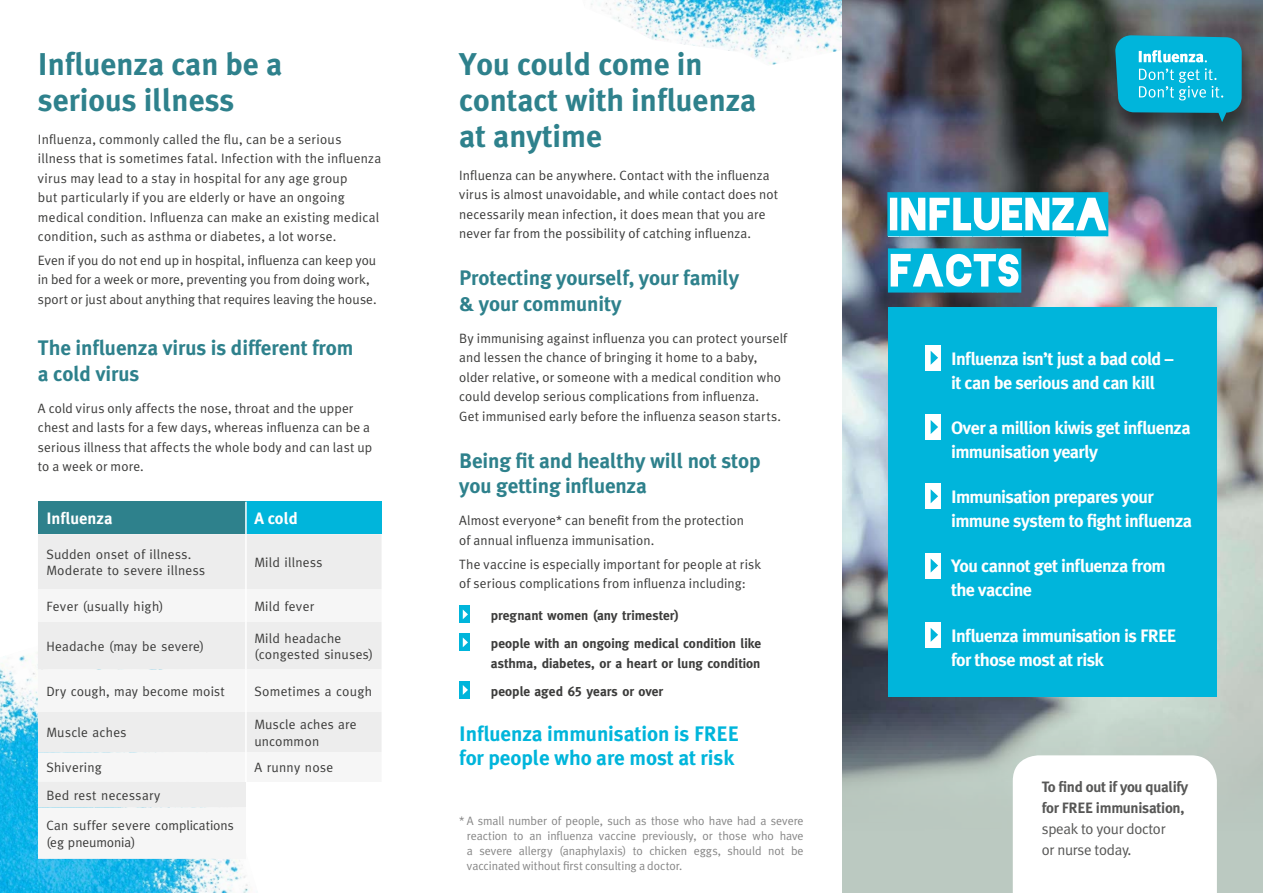
<style>
.page{position:relative;width:1263px;height:893px;background:#fff}
.page>*{position:absolute;margin:0;border:0;box-sizing:border-box;transform-origin:0 0}
.t1{font:52.65px/56.2px "Blackout 2 AM";color:#00b5db}
.t2{font:700 31.5px/36px "Meta Plus";color:#2e818c}
.t3{font:700 21px/25.5px "Meta Plus";letter-spacing:-.005em;color:#2e818c}
.t4{font:700 21px/24px "Meta Plus";letter-spacing:-.005em;color:#00b5db}
.t5{font:700 18px/24px "Meta Plus";letter-spacing:-.035em;color:#fff}
.t6{font:700 16.5px "Meta Plus";color:#fff}
.t7{font:700 15px/21.6px "Meta Plus";letter-spacing:-.02em;color:#575756}
.t8{font:15px/21px "Meta Plus Normal";letter-spacing:-.02em;color:#575756}
.t9{font:13.5px/19.5px "Meta Plus Normal";letter-spacing:.01em;color:#3c3c3b}
.t10{font:13.5px/16.5px "Meta";letter-spacing:.02em;color:#3c3c3b}
.t11{font:700 13.5px/28px "Meta";letter-spacing:.005em;color:#3c3c3b}
.t12{font:13.5px/16.5px "Meta";letter-spacing:-.005em;color:#3c3c3b}
.t13{font:12.15px/15px "Meta Plus Normal";letter-spacing:-.005em;color:#878787;text-align:justify}
.s1{font-family:"Meta Bold Caps";font-weight:400}
</style>
<div class="page">
<img style="left:591px;top:0;width:251px;height:65px">
<img style="left:0;top:652px;width:249px;height:241px">
<div style="left:842px;top:0;width:421px;height:893px;background:#bbc9c1"></div>
<img style="left:842px;top:0;width:421px;height:830px">
<div style="left:38px;top:502px;width:208px;height:32px;background:#2e818c"></div>
<div style="left:246px;top:502px;width:136px;height:32px;background:#00b5db"></div>
<div style="left:38px;top:534px;width:344px;height:55px;background:#ededed"></div>
<svg style="left:38px;top:621px;width:344px;height:238px"></svg>
<hr style="left:245px;top:502px;width:2px;height:32px;background:#fff">
<hr style="left:245px;top:534px;width:2px;height:55px;background:#fff">
<hr style="left:245px;top:589px;width:2px;height:33px;background:#fff">
<hr style="left:245px;top:622px;width:2px;height:47px;background:#fff">
<hr style="left:245px;top:669px;width:2px;height:43px;background:#fff">
<hr style="left:245px;top:712px;width:2px;height:40px;background:#fff">
<hr style="left:245px;top:752px;width:2px;height:30px;background:#fff">
<div style="left:459px;top:605px;width:11px;height:18px;background:#00b5db"></div>
<svg style="left:463px;top:609px;width:5px;height:10px"></svg>
<div style="left:459px;top:633px;width:11px;height:18px;background:#00b5db"></div>
<svg style="left:463px;top:637px;width:5px;height:10px"></svg>
<div style="left:459px;top:681px;width:11px;height:18px;background:#00b5db"></div>
<svg style="left:463px;top:685px;width:5px;height:10px"></svg>
<div style="left:1013px;top:755px;width:204px;height:138px;background:#fff"></div>
<div style="left:888px;top:307px;width:329px;height:390px;background:#00b5db"></div>
<div style="left:925px;top:345px;width:16px;height:26px;background:#fff"></div>
<svg style="left:931px;top:351px;width:7px;height:14px"></svg>
<div style="left:925px;top:414px;width:16px;height:26px;background:#fff"></div>
<svg style="left:931px;top:420px;width:7px;height:14px"></svg>
<div style="left:925px;top:483px;width:16px;height:26px;background:#fff"></div>
<svg style="left:931px;top:489px;width:7px;height:14px"></svg>
<div style="left:925px;top:553px;width:16px;height:25px;background:#fff"></div>
<svg style="left:931px;top:559px;width:7px;height:13px"></svg>
<div style="left:925px;top:622px;width:16px;height:26px;background:#fff"></div>
<svg style="left:931px;top:628px;width:7px;height:14px"></svg>
<div style="left:888px;top:197px;width:218px;height:39px;background:#fff"></div>
<div style="left:888px;top:252px;width:132px;height:39px;background:#fff"></div>
<div style="left:1102px;top:31px;width:157px;height:116px;background:#000;opacity:.5"></div>
<svg style="left:1115px;top:35px;width:127px;height:87px;background:#1da8c6"></svg>
<h2 class="t2" style="left:38px;top:46px;width:246px">Influenza can be a serious illness</h2>
<p class="t9" style="left:38px;top:129px;width:345px">Influenza, commonly called the flu, can be a serious illness that is sometimes fatal. Infection with the influenza virus may lead to a stay in hospital for any age group<br>but particularly if you are elderly or have an ongoing medical condition. Influenza can make an existing medical condition, such as asthma or diabetes, a lot worse.</p>
<p class="t9" style="left:38px;top:250px;width:340px">Even if you do not end up in hospital, influenza can keep you in bed for a week or more, preventing you from doing work, sport or just about anything that requires leaving the house.</p>
<h3 class="t3" style="left:38px;top:335px;width:317px">The influenza virus is different from a cold virus</h3>
<p class="t9" style="left:38px;top:398px;width:336px">A cold virus only affects the nose, throat and the upper chest and lasts for a few days, whereas influenza can be a serious illness that affects the whole body and can last up to a week or more.</p>
<p class="t6" style="left:46px;top:509px;width:68px">Influenza</p>
<p class="t6" style="left:254px;top:509px;width:45px">A cold</p>
<p class="t10" style="left:46px;top:546px;width:160px">Sudden onset of illness.<br>Moderate to severe illness</p>
<p class="t10" style="left:254px;top:554px;width:70px">Mild illness</p>
<p class="t10" style="left:46px;top:598px;width:119px">Fever (usually high)</p>
<p class="t10" style="left:254px;top:598px;width:61px">Mild fever</p>
<p class="t10" style="left:46px;top:638px;width:159px">Headache (may be severe)</p>
<p class="t10" style="left:254px;top:630px;width:120px">Mild headache (congested sinuses)</p>
<p class="t10" style="left:46px;top:683px;width:180px">Dry cough, may become moist</p>
<p class="t10" style="left:254px;top:683px;width:119px">Sometimes a cough</p>
<p class="t10" style="left:46px;top:724px;width:82px">Muscle aches</p>
<p class="t10" style="left:254px;top:716px;width:104px">Muscle aches are uncommon</p>
<p class="t10" style="left:46px;top:759px;width:57px">Shivering</p>
<p class="t10" style="left:254px;top:759px;width:80px">A runny nose</p>
<p class="t10" style="left:46px;top:787px;width:116px">Bed rest necessary</p>
<p class="t12" style="left:46px;top:817px;width:189px">Can suffer severe complications (eg pneumonia)</p>
<h2 class="t2" style="left:459px;top:46px;width:299px">You could come in contact with influenza at anytime</h2>
<p class="t9" style="left:459px;top:165px;width:320px">Influenza can be anywhere. Contact with the influenza virus is almost unavoidable, and while contact does not necessarily mean infection, it does mean that you are never far from the possibility of catching influenza.</p>
<h3 class="t3" style="left:459px;top:265px;width:281px">Protecting yourself, your family &amp; your community</h3>
<p class="t9" style="left:459px;top:328px;width:329px">By immunising against influenza you can protect yourself and lessen the chance of bringing it home to a baby, older relative, or someone with a medical condition who could develop serious complications from influenza.<br>Get immunised early before the influenza season starts.</p>
<h3 class="t3" style="left:459px;top:447px;width:303px">Being fit and healthy will not stop you getting influenza</h3>
<p class="t9" style="left:459px;top:511px;width:286px">Almost everyone* can benefit from the protection of annual influenza immunisation.</p>
<p class="t9" style="left:459px;top:554px;width:303px">The vaccine is especially important for people at risk of serious complications from influenza including:</p>
<p class="t11" style="left:491px;top:602px;width:272px">pregnant women (any trimester)<br>people with an ongoing medical condition like</p>
<p class="t11" style="left:491px;top:649px;width:271px">asthma, diabetes, or a heart or lung condition people aged <span class="s1">65</span> years or over</p>
<h3 class="t4" style="left:459px;top:722px;width:281px">Influenza immunisation is FREE for people who are most at risk</h3>
<p class="t13" style="left:467px;top:813px;width:338px;text-indent:-8px">* A small number of people, such as those who have had a severe reaction to an influenza vaccine previously, or those who have a severe allergy (anaphylaxis) to chicken eggs, should not be vaccinated without first consulting a doctor.</p>
<h1 class="t1" style="left:888px;top:190px;width:221px">INFLUENZA<br>FACTS</h1>
<h3 class="t5" style="left:951px;top:346px;width:224px">Influenza isn’t just a bad cold – it can be serious and can kill</h3>
<h3 class="t5" style="left:951px;top:415px;width:241px">Over a million kiwis get influenza immunisation yearly</h3>
<h3 class="t5" style="left:951px;top:485px;width:242px">Immunisation prepares your immune system to fight influenza</h3>
<h3 class="t5" style="left:951px;top:554px;width:216px">You cannot get influenza from the vaccine</h3>
<h3 class="t5" style="left:951px;top:623px;width:227px">Influenza immunisation is FREE for those most at risk</h3>
<p class="t7" style="left:1042px;top:776px;width:148px">To find out if you qualify for FREE immunisation,</p>
<p class="t8" style="left:1042px;top:818px;width:125px">speak to your doctor or nurse today.</p>
</div>
